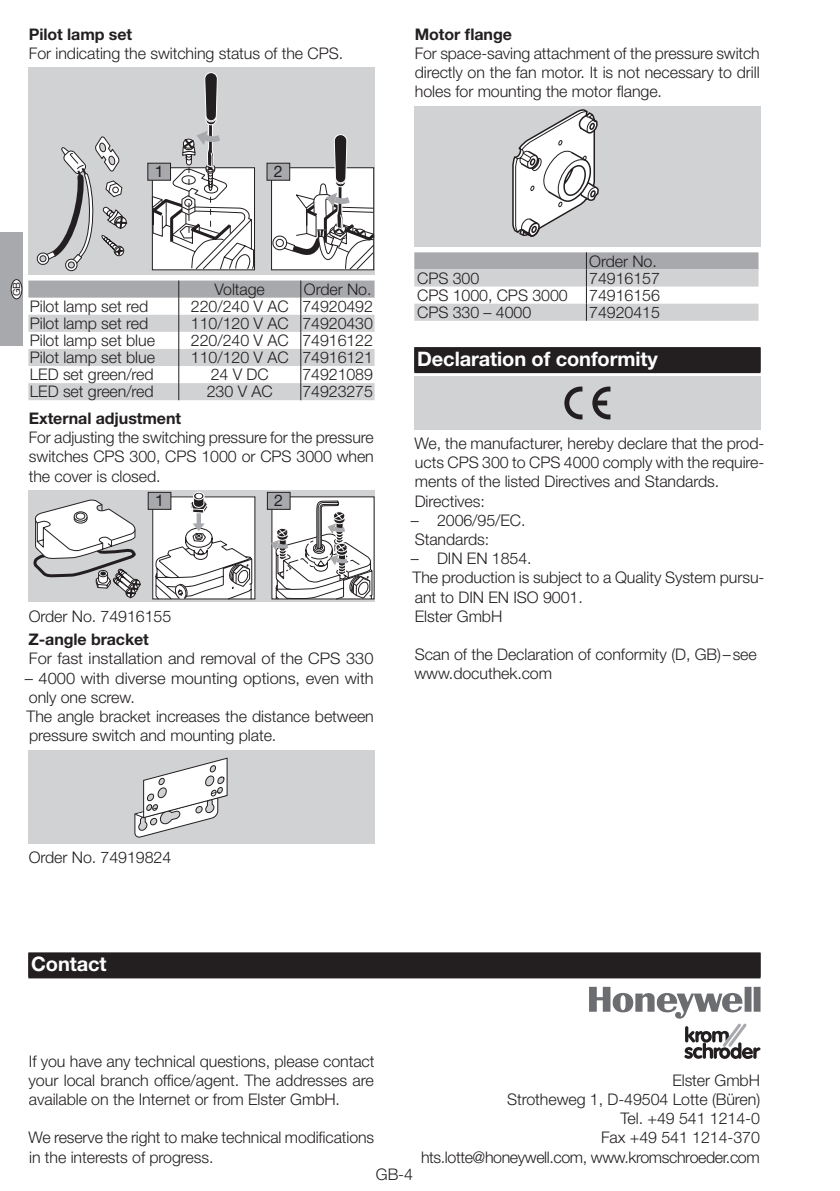
<style>
.page{position:relative;width:840px;height:1191px;background:#fff}
.page>*{position:absolute;margin:0;border:0;box-sizing:border-box;transform-origin:0 0}
.t1{font:700 20px "Helvetica Neue LT Pro";letter-spacing:-.005em;color:#fff}
.t2{font:300 16px/19.2px "Helvetica Neue LT Pro";letter-spacing:-.005em;color:#231f20}
.t3{font:700 16px "Helvetica Neue LT Pro";letter-spacing:-.005em;color:#231f20}
.t4{font:16px "Helvetica Neue LT Pro";color:#231f20}
.t5{font:10px "Helvetica Neue LT Pro";color:#231f20}
</style>
<div class="page">
<div style="left:0;top:232px;width:23px;height:114px;background:#a8a9ad"></div>
<div style="left:11px;top:280px;width:11px;height:19px;background:#fff;border-radius:50%"></div>
<div style="left:11px;top:279px;width:11px;height:20px;border:1px solid #231f20;border-radius:50%"></div>
<svg style="left:589px;top:986px;width:171px;height:73px"></svg>
<svg style="left:28px;top:952px;width:732px;height:26px"></svg>
<div style="left:28px;top:953px;width:732px;height:24px;background:#231f20"></div>
<div style="left:28px;top:68px;width:346px;height:207px;background:#d1d2d4"></div>
<div style="left:267px;top:163px;width:23px;height:17px;background:#a8a9ad"></div>
<div style="left:147px;top:163px;width:24px;height:17px;background:#585557"></div>
<svg style="left:37px;top:136px;width:91px;height:135px"></svg>
<svg style="left:148px;top:72px;width:106px;height:198px"></svg>
<svg style="left:270px;top:134px;width:104px;height:137px"></svg>
<svg style="left:28px;top:280px;width:346px;height:120px"></svg>
<div style="left:28px;top:490px;width:346px;height:112px;background:#d1d2d4"></div>
<div style="left:267px;top:492px;width:23px;height:17px;background:#a8a9ad;border:1px solid #231f20"></div>
<div style="left:152px;top:496px;width:103px;height:103px;border:1px solid #231f20"></div>
<div style="left:148px;top:492px;width:23px;height:17px;background:#a8a9ad;border:1px solid #231f20"></div>
<div style="left:193px;top:492px;width:11px;height:8px;border:1px solid #fff;border-radius:50%"></div>
<svg style="left:153px;top:493px;width:100px;height:106px"></svg>
<svg style="left:33px;top:499px;width:108px;height:100px"></svg>
<div style="left:74px;top:513px;width:14px;height:10px;border:1px solid #231f20;border-radius:50%"></div>
<div style="left:74px;top:511px;width:14px;height:10px;border:1px solid #231f20;border-radius:50%"></div>
<div style="left:76px;top:513px;width:9px;height:6px;background:#fff;border-radius:50%"></div>
<div style="left:76px;top:512px;width:9px;height:8px;border:1px solid #231f20;border-radius:50%"></div>
<svg style="left:270px;top:496px;width:104px;height:103px"></svg>
<div style="left:28px;top:750px;width:346px;height:93px;background:#d1d2d4"></div>
<svg style="left:134px;top:757px;width:94px;height:81px"></svg>
<div style="left:414px;top:347px;width:346px;height:26px;background:#231f20"></div>
<div style="left:414px;top:106px;width:346px;height:141px;background:#d1d2d4"></div>
<svg style="left:512px;top:109px;width:86px;height:128px"></svg>
<svg style="left:414px;top:252px;width:344px;height:69px"></svg>
<div style="left:414px;top:376px;width:346px;height:54px;background:#d1d2d4"></div>
<svg style="left:564px;top:386px;width:18px;height:33px"></svg>
<svg style="left:592px;top:386px;width:18px;height:33px"></svg>
<p class="t3" style="left:29px;top:24px;width:105px">Pilot lamp set</p>
<p class="t2" style="left:29px;top:43px;width:315px">For indicating the switching status of the CPS.</p>
<p class="t4" style="left:155px;top:161px;width:10px">1</p>
<p class="t4" style="left:274px;top:161px;width:10px">2</p>
<p class="t5" style="left:11px;top:296px;width:16px;rotate:-90deg">GB</p>
<p class="t5" style="left:237px;top:292px;width:8px;rotate:-90deg">E</p>
<p class="t2" style="left:214px;top:279px;width:52px">Voltage</p>
<p class="t2" style="left:304px;top:279px;width:69px">Order No.</p>
<p class="t2" style="left:30px;top:296px;width:120px">Pilot lamp set red</p>
<p class="t2" style="left:191px;top:296px;width:183px">220/240 V AC 74920492</p>
<p class="t2" style="left:30px;top:313px;width:120px">Pilot lamp set red</p>
<p class="t2" style="left:191px;top:313px;width:183px">110/120 V AC 74920430</p>
<p class="t2" style="left:30px;top:330px;width:127px">Pilot lamp set blue</p>
<p class="t2" style="left:191px;top:330px;width:183px">220/240 V AC 74916122</p>
<p class="t2" style="left:30px;top:347px;width:127px">Pilot lamp set blue</p>
<p class="t2" style="left:191px;top:347px;width:183px">110/120 V AC 74916121</p>
<p class="t2" style="left:30px;top:365px;width:125px">LED set green/red</p>
<p class="t2" style="left:211px;top:365px;width:59px">24 V DC</p>
<p class="t2" style="left:302px;top:365px;width:72px">74921089</p>
<p class="t2" style="left:30px;top:382px;width:125px">LED set green/red</p>
<p class="t2" style="left:207px;top:382px;width:67px">230 V AC</p>
<p class="t2" style="left:302px;top:382px;width:72px">74923275</p>
<p class="t3" style="left:29px;top:408px;width:154px">External adjustment</p>
<p class="t2" style="left:29px;top:427px;width:346px;text-align:justify">For adjusting the switching pressure for the pressure switches CPS 300, CPS 1000 or CPS 3000 when the cover is closed.</p>
<p class="t4" style="left:155px;top:490px;width:10px">1</p>
<p class="t4" style="left:274px;top:490px;width:10px">2</p>
<p class="t2" style="left:29px;top:606px;width:144px">Order No. 74916155</p>
<p class="t3" style="left:28px;top:629px;width:122px">Z-angle bracket</p>
<p class="t2" style="left:29px;top:649px;width:346px">For fast installation and removal of the CPS 330</p>
<p class="t2" style="left:25px;top:668px;width:350px">– 4000 with diverse mounting options, even with only one screw.<br>The angle bracket increases the distance between pressure switch and mounting plate.</p>
<p class="t3" style="left:414px;top:24px;width:98px">Motor flange</p>
<p class="t2" style="left:414px;top:43px;width:346px;text-align:justify">For space-saving attachment of the pressure switch directly on the fan motor. It is not necessary to drill holes for mounting the motor flange.</p>
<p class="t2" style="left:589px;top:251px;width:69px">Order No.</p>
<p class="t2" style="left:417px;top:268px;width:64px">CPS 300</p>
<p class="t2" style="left:589px;top:268px;width:72px">74916157</p>
<p class="t2" style="left:417px;top:285px;width:152px">CPS 1000, CPS 3000</p>
<p class="t2" style="left:589px;top:285px;width:72px">74916156</p>
<p class="t2" style="left:417px;top:302px;width:115px">CPS 330 – 4000</p>
<p class="t2" style="left:589px;top:302px;width:72px">74920415</p>
<p class="t1" style="left:417px;top:346px;width:242px">Declaration of conformity</p>
<p class="t2" style="left:414px;top:433px;width:351px">We, the manufacturer, hereby declare that the prod&shy;ucts CPS 300 to CPS 4000 comply with the require&shy;ments of the listed Directives and Standards.<br>Directives:</p>
<p class="t2" style="left:410px;top:510px;width:116px">– 2006/95/EC.<br>Standards:</p>
<p class="t2" style="left:410px;top:548px;width:355px">– DIN EN 1854.<br>The production is subject to a Quality System pursu&shy;ant to DIN EN ISO 9001.<br>Elster GmbH</p>
<p class="t2" style="left:414px;top:644px;width:344px">Scan of the Declaration of conformity (D, GB)–see www.docuthek.com</p>
<p class="t2" style="left:29px;top:847px;width:144px">Order No. 74919824</p>
<p class="t1" style="left:31px;top:951px;width:77px">Contact</p>
<p class="t2" style="left:28px;top:1051px;width:347px;text-align:justify">If you have any technical questions, please contact your local branch office/agent. The addresses are available on the Internet or from Elster GmbH.</p>
<p class="t2" style="left:28px;top:1127px;width:347px">We reserve the right to make technical modifications in the interests of progress.</p>
<p class="t2" style="left:421px;top:1070px;width:340px;text-align:right">Elster GmbH<br>Strotheweg 1, D-49504 Lotte (Büren)<br>Tel. +49 541 1214-0<br>Fax +49 541 1214-370<br>hts.lotte@honeywell.com, www.kromschroeder.com</p>
<p class="t2" style="left:375px;top:1164px;width:39px">GB-4</p>
</div>
